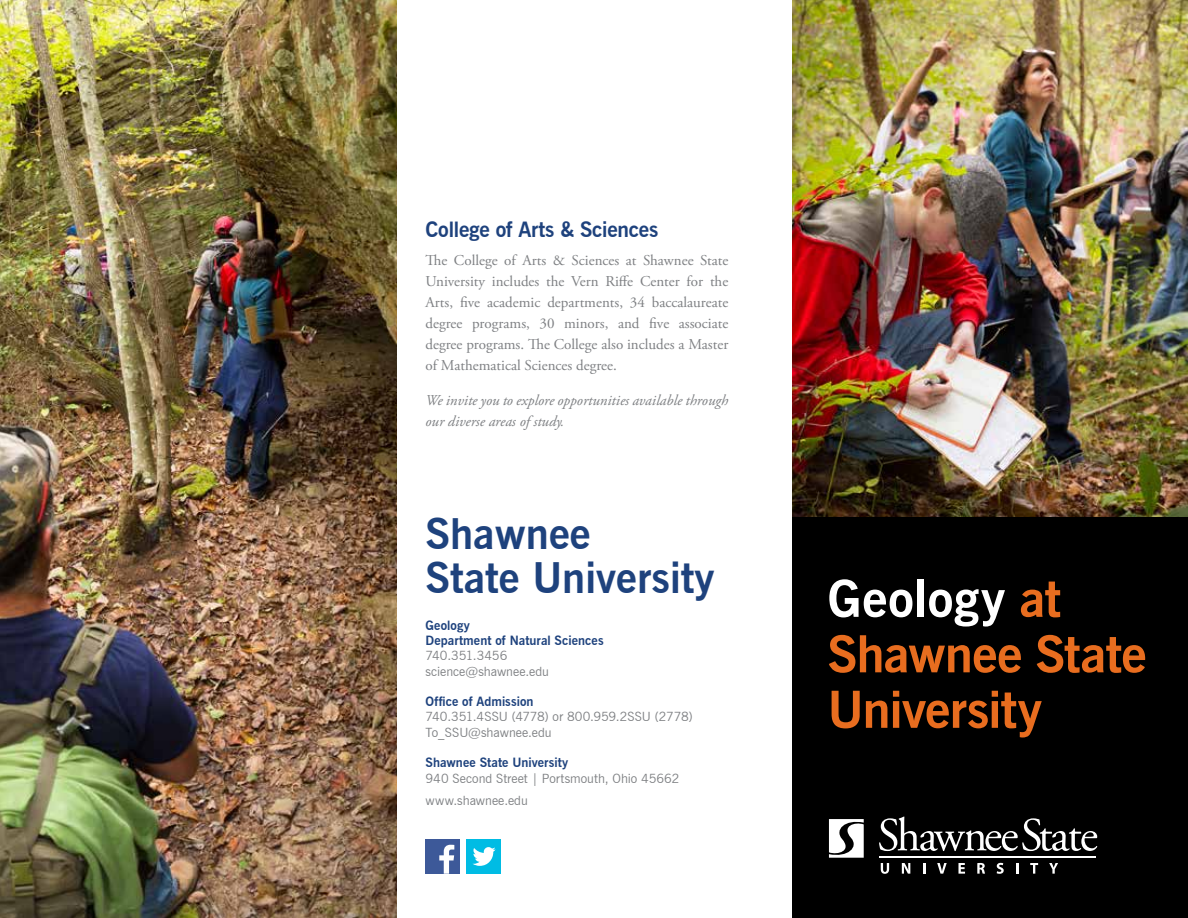
<style>
.page{position:relative;width:1188px;height:918px;background:#fff}
.page>*{position:absolute;margin:0;border:0;box-sizing:border-box;transform-origin:0 0}
.t1{font:700 51px/55.5px "News Gothic BT";letter-spacing:-.015em;color:#e86d1f}
.t2{font:700 42px/43.5px "News Gothic BT";color:#1e427d}
.t3{font:700 21px "News Gothic BT";letter-spacing:-.01em;color:#1e427d}
.t4{font:15px/21px "Adobe Garamond Pro";color:#7e8083;text-align:justify}
.t5{font:italic 15px/21px "Adobe Garamond Pro";color:#7e8083}
.t6{font:12.75px/15.3px "News Gothic BT";color:#7e8083}
.t7{font:700 12.75px/15.3px "News Gothic BT";letter-spacing:.005em;color:#1e427d}
.s1{color:#fff}
</style>
<div class="page">
<img style="left:792px;top:0;width:396px;height:517px">
<div style="left:792px;top:517px;width:396px;height:401px;background:#000"></div>
<svg style="left:829px;top:819px;width:35px;height:39px"></svg>
<svg style="left:879px;top:817px;width:218px;height:34px"></svg>
<hr style="left:879px;top:856px;width:217px;height:2px;background:#fff">
<svg style="left:881px;top:863px;width:8px;height:11px"></svg>
<svg style="left:902px;top:863px;width:8px;height:11px"></svg>
<svg style="left:923px;top:863px;width:2px;height:11px"></svg>
<svg style="left:937px;top:863px;width:10px;height:11px"></svg>
<svg style="left:958px;top:863px;width:7px;height:11px"></svg>
<svg style="left:977px;top:863px;width:8px;height:11px"></svg>
<svg style="left:997px;top:863px;width:7px;height:11px"></svg>
<svg style="left:1016px;top:863px;width:2px;height:11px"></svg>
<svg style="left:1030px;top:863px;width:8px;height:11px"></svg>
<svg style="left:1049px;top:863px;width:9px;height:11px"></svg>
<div style="left:467px;top:840px;width:34px;height:34px;background:#00bce4"></div>
<svg style="left:473px;top:847px;width:23px;height:19px"></svg>
<div style="left:426px;top:840px;width:34px;height:34px;background:#3d5999"></div>
<svg style="left:439px;top:845px;width:15px;height:29px"></svg>
<img style="left:0;top:0;width:396px;height:918px">
<h3 class="t3" style="left:426px;top:217px;width:234px">College of Arts &amp; Sciences</h3>
<p class="t4" style="left:426px;top:250px;width:304px">The College of Arts &amp; Sciences at Shawnee State University includes the Vern Riffe Center for the Arts, five academic departments, 34 baccalaureate degree programs, 30 minors, and five associate degree programs. The College also includes a Master of Mathematical Sciences degree.</p>
<p class="t5" style="left:426px;top:390px;width:304px">We invite you to explore opportunities available through our diverse areas of study.</p>
<h2 class="t2" style="left:426px;top:512px;width:290px">Shawnee<br>State University</h2>
<p class="t7" style="left:426px;top:617px;width:180px">Geology<br>Department of Natural Sciences</p>
<p class="t6" style="left:426px;top:648px;width:125px">740.351.3456 science@shawnee.edu</p>
<p class="t7" style="left:426px;top:694px;width:110px">Office of Admission</p>
<p class="t6" style="left:426px;top:709px;width:269px">740.351.4SSU (4778) or 800.959.2SSU (2778)<br>To_SSU@shawnee.edu</p>
<p class="t7" style="left:426px;top:755px;width:144px">Shawnee State University</p>
<p class="t6" style="left:426px;top:767px;width:255px;line-height:22px">940 Second Street | Portsmouth, Ohio 45662 www.shawnee.edu</p>
<h1 class="t1" style="left:827px;top:571px;width:321px"><span class="s1">Geology</span> at<br>Shawnee State<br>University</h1>
</div>
